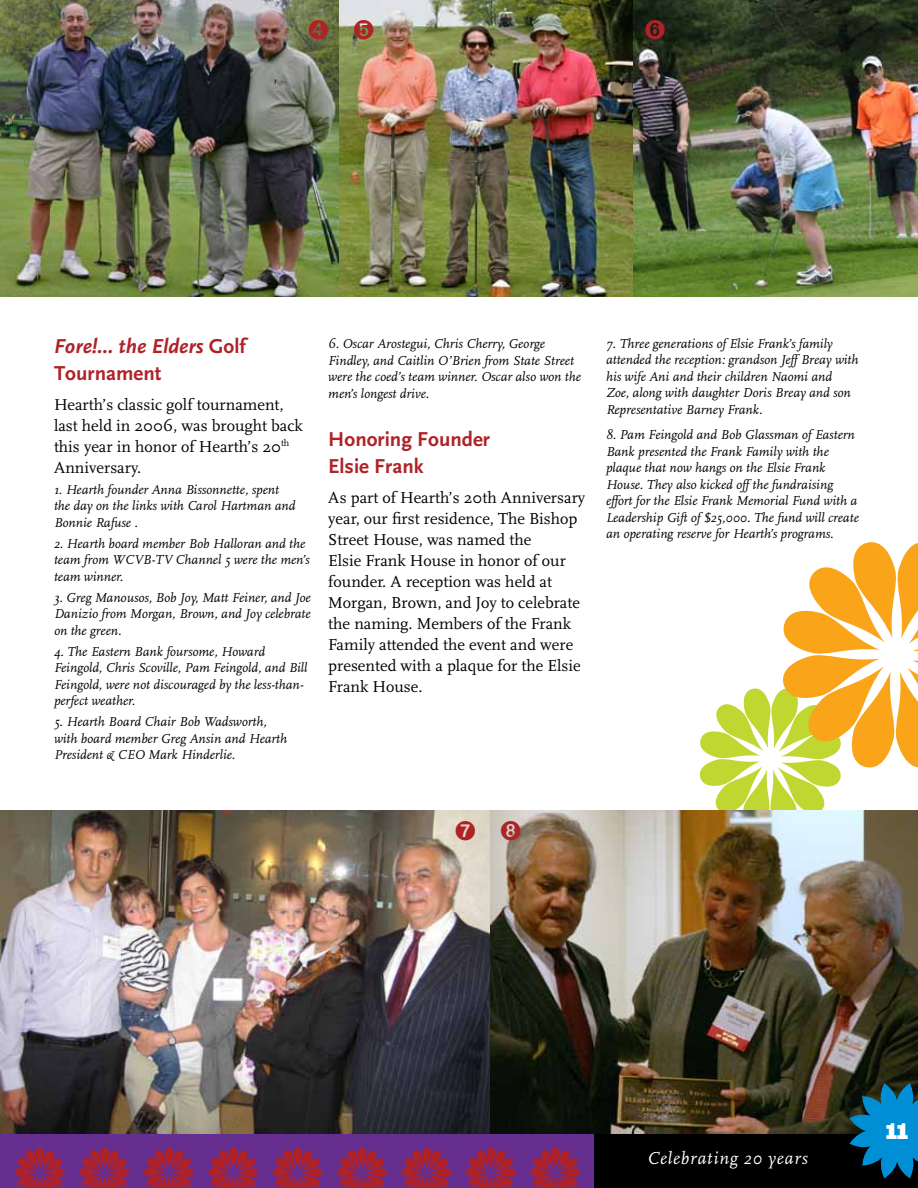
<style>
.page{position:relative;width:918px;height:1188px;background:#fff}
.page>*{position:absolute;margin:0;border:0;box-sizing:border-box;transform-origin:0 0}
.t1{font:italic 700 21px/27px "Scala Sans";color:#af2227}
.t2{font:700 21px/27px "Scala Sans";color:#af2227}
.t3{font:21px "Blackoak Std";color:#fff;scale:.5 1}
.t4{font:italic 18px "Scala";letter-spacing:.05em;color:#fff}
.t5{font:16.5px/21px "Scala";color:#000}
.t6{font:italic 13.5px/16.5px "Scala";color:#000}
.s1{font-style:normal}
.s2{color:#fff}
</style>
<div class="page">
<svg style="left:699px;top:542px;width:219px;height:268px"></svg>
<img style="left:633px;top:0;width:285px;height:297px">
<img style="left:0;top:0;width:339px;height:297px">
<img style="left:339px;top:0;width:294px;height:297px">
<img style="left:0;top:810px;width:490px;height:324px">
<img style="left:490px;top:810px;width:428px;height:324px">
<div style="left:0;top:1134px;width:629px;height:54px;background:#662e8f"></div>
<svg style="left:15px;top:1147px;width:50px;height:41px"></svg>
<svg style="left:80px;top:1147px;width:49px;height:41px"></svg>
<svg style="left:144px;top:1147px;width:50px;height:41px"></svg>
<svg style="left:208px;top:1147px;width:50px;height:41px"></svg>
<svg style="left:273px;top:1147px;width:49px;height:41px"></svg>
<svg style="left:337px;top:1147px;width:50px;height:41px"></svg>
<svg style="left:402px;top:1147px;width:49px;height:41px"></svg>
<svg style="left:466px;top:1147px;width:50px;height:41px"></svg>
<svg style="left:530px;top:1147px;width:50px;height:41px"></svg>
<div style="left:594px;top:1134px;width:324px;height:54px;background:#000"></div>
<svg style="left:850px;top:1083px;width:68px;height:95px;background:#046490"></svg>
<svg style="left:309px;top:20px;width:19px;height:19px"></svg>
<svg style="left:456px;top:821px;width:19px;height:20px"></svg>
<svg style="left:354px;top:20px;width:20px;height:19px"></svg>
<svg style="left:501px;top:821px;width:20px;height:20px"></svg>
<svg style="left:646px;top:20px;width:19px;height:19px"></svg>
<h1 class="t1" style="left:54px;top:333px;width:193px">Fore!... the Elders <span class="s1">Golf<br>Tournament</span></h1>
<p class="t5" style="left:54px;top:394px;width:250px">Hearth’s classic golf tournament, last held in 2006, was brought back this year in honor of Hearth’s 20<sup>th<br></sup>Anniversary.</p>
<p class="t6" style="left:54px;top:482px;width:243px">1. Hearth founder Anna Bissonnette, spent the day on the links with Carol Hartman and<br>Bonnie Rafuse .</p>
<p class="t6" style="left:54px;top:536px;width:257px">2. Hearth board member Bob Halloran and the team from WCVB-TV Channel 5 were the men’s team winner.</p>
<p class="t6" style="left:54px;top:590px;width:258px;text-align:justify">3. Greg Manousos, Bob Joy, Matt Feiner, and Joe Danizio from Morgan, Brown, and Joy celebrate on the green.</p>
<p class="t6" style="left:54px;top:644px;width:255px">4. The Eastern Bank foursome, Howard Feingold, Chris Scoville, Pam Feingold, and Bill Feingold, were not discouraged by the less-than&shy;perfect weather.</p>
<p class="t6" style="left:54px;top:714px;width:235px">5. Hearth Board Chair Bob Wadsworth, with board member Greg Ansin and Hearth<br>President &amp; CEO Mark Hinderlie.</p>
<p class="t6" style="left:328px;top:336px;width:254px">6. Oscar Arostegui, Chris Cherry, George Findley, and Caitlin O’Brien from State Street were the coed’s team winner. Oscar also won the men’s longest drive.</p>
<h1 class="t2" style="left:328px;top:426px;width:163px">Honoring Founder<br>Elsie Frank</h1>
<p class="t5" style="left:328px;top:487px;width:258px">As part of Hearth’s 20th Anniversary year, our first residence, The Bishop<br>Street House, was named the<br>Elsie Frank House in honor of our founder. A reception was held at<br>Morgan, Brown, and Joy to celebrate the naming. Members of the Frank<br>Family attended the event and were presented with a plaque for the Elsie<br>Frank House.</p>
<p class="t6" style="left:606px;top:335px;width:254px">7. Three generations of Elsie Frank’s family attended the reception: grandson Jeff Breay with his wife Ani and their children Naomi and<br>Zoe, along with daughter Doris Breay and son Representative Barney Frank.</p>
<p class="t6" style="left:606px;top:427px;width:255px">8. Pam Feingold and Bob Glassman of Eastern Bank presented the Frank Family with the plaque that now hangs on the Elsie Frank House. They also kicked off the fundraising effort for the Elsie Frank Memorial Fund with a Leadership Gift of $25,000. The fund will create an operating reserve for Hearth’s programs.<span class="s2">rt for</span></p>
<h2 class="t4" style="left:648px;top:1148px;width:162px">Celebrating 20 years</h2>
<h1 class="t3" style="left:886px;top:1117px;width:45px">11</h1>
</div>
